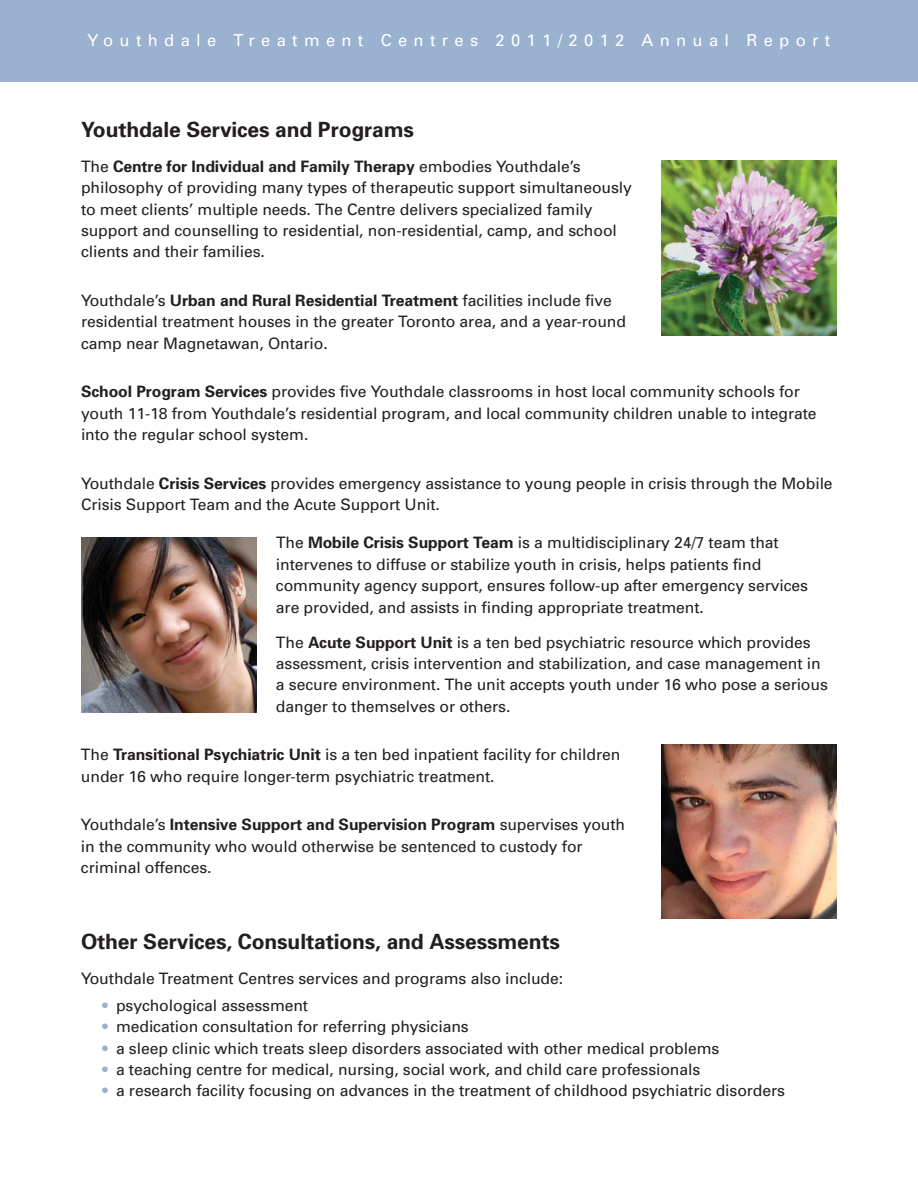
<style>
.page{position:relative;width:918px;height:1188px;background:#fff}
.page>*{position:absolute;margin:0;border:0;box-sizing:border-box;transform-origin:0 0}
.t1{font:700 21px "Univers";letter-spacing:-.005em;color:#231f20}
.t2{font:16.5px "Univers";letter-spacing:.385em;color:#fff}
.t3{font:15.75px/21.5px "Univers";letter-spacing:-.005em;color:#231f20}
.s1{font-weight:700}
.s2{font-weight:900;color:#9ab1cf}
</style>
<div class="page">
<div style="left:0;top:0;width:918px;height:82px;background:#9ab1cf"></div>
<img style="left:662px;top:160px;width:175px;height:176px">
<img style="left:81px;top:537px;width:175px;height:176px">
<img style="left:662px;top:744px;width:175px;height:175px">
<p class="t2" style="left:88px;top:34px;width:744px">Youthdale Treatment Centres 2011/2012 Annual Report</p>
<h1 class="t1" style="left:81px;top:122px;width:334px">Youthdale Services and Programs</h1>
<p class="t3" style="left:81px;top:157px;width:552px">The <span class="s1">Centre for Individual and Family Therapy</span> embodies Youthdale’s philosophy of providing many types of therapeutic support simultaneously to meet clients’ multiple needs. The Centre delivers specialized family support and counselling to residential, non-residential, camp, and school clients and their families.</p>
<p class="t3" style="left:81px;top:291px;width:547px">Youthdale’s <span class="s1">Urban and Rural Residential Treatment</span> facilities include five residential treatment houses in the greater Toronto area, and a year-round camp near Magnetawan, Ontario.</p>
<p class="t3" style="left:81px;top:382px;width:737px"><span class="s1">School Program Services</span> provides five Youthdale classrooms in host local community schools for youth 11-18 from Youthdale’s residential program, and local community children unable to integrate into the regular school system.</p>
<p class="t3" style="left:81px;top:474px;width:753px">Youthdale <span class="s1">Crisis Services</span> provides emergency assistance to young people in crisis through the Mobile<br>Crisis Support Team and the Acute Support Unit.</p>
<p class="t3" style="left:276px;top:533px;width:534px">The <span class="s1">Mobile Crisis Support Team</span> is a multidisciplinary 24/7 team that intervenes to diffuse or stabilize youth in crisis, helps patients find community agency support, ensures follow-up after emergency services are provided, and assists in finding appropriate treatment.</p>
<p class="t3" style="left:276px;top:633px;width:553px">The <span class="s1">Acute Support Unit</span> is a ten bed psychiatric resource which provides assessment, crisis intervention and stabilization, and case management in a secure environment. The unit accepts youth under 16 who pose a serious danger to themselves or others.</p>
<p class="t3" style="left:81px;top:746px;width:541px">The <span class="s1">Transitional Psychiatric Unit</span> is a ten bed inpatient facility for children under 16 who require longer-term psychiatric treatment.</p>
<p class="t3" style="left:81px;top:815px;width:546px">Youthdale’s <span class="s1">Intensive Support and Supervision Program</span> supervises youth in the community who would otherwise be sentenced to custody for criminal offences.</p>
<h1 class="t1" style="left:81px;top:934px;width:481px">Other Services, Consultations, and Assessments</h1>
<p class="t3" style="left:81px;top:969px;width:484px">Youthdale Treatment Centres services and programs also include:</p>
<p class="t3" style="left:101px;top:996px;width:208px"><span class="s2">•</span> psychological assessment</p>
<p class="t3" style="left:101px;top:1017px;width:369px"><span class="s2">•</span> medication consultation for referring physicians</p>
<p class="t3" style="left:101px;top:1039px;width:620px"><span class="s2">•</span> a sleep clinic which treats sleep disorders associated with other medical problems</p>
<p class="t3" style="left:101px;top:1060px;width:601px"><span class="s2">•</span> a teaching centre for medical, nursing, social work, and child care professionals</p>
<p class="t3" style="left:101px;top:1082px;width:685px"><span class="s2">•</span> a research facility focusing on advances in the treatment of childhood psychiatric disorders</p>
</div>
